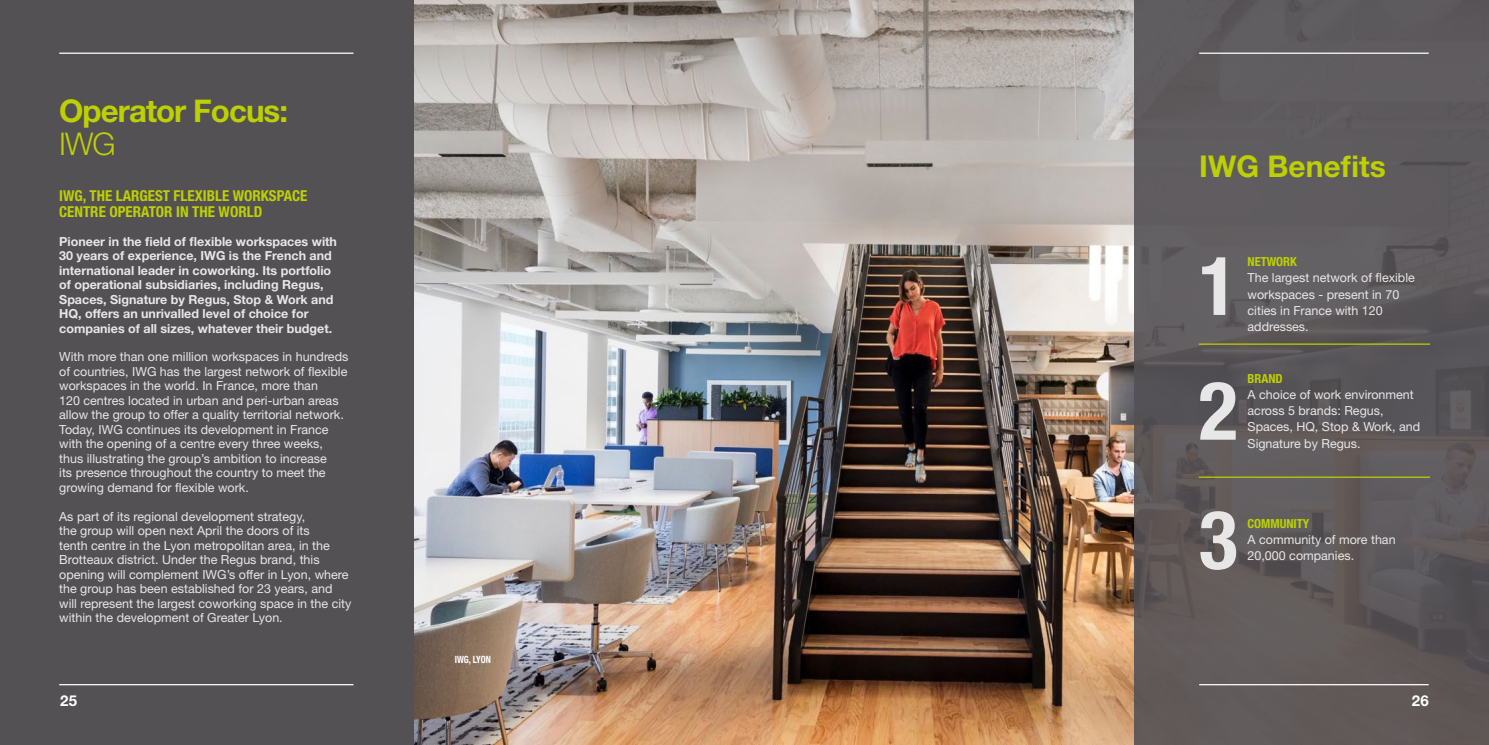
<style>
.page{position:relative;width:1489px;height:745px;background:#fff}
.page>*{position:absolute;margin:0;border:0;box-sizing:border-box;transform-origin:0 0}
.t1{font:700 condensed 81.25px "Helvetica Neue LT Std";color:#e8e7e7}
.t2{font:700 31.25px "Helvetica Neue LT Std";letter-spacing:-.03em;color:#bed000}
.t3{font:300 31.25px "Helvetica Neue LT Std";color:#bed000}
.t4{font:700 30px "Helvetica Neue LT Std";color:#bed000}
.t5{font:700 condensed 15px/16.2px "Helvetica Neue LT Std";color:#bed000}
.t6{font:700 15px "Helvetica Neue LT Std";color:#fff}
.t7{font:12.5px/14.5px "Helvetica Neue LT Std";color:#e8e7e7}
.t8{font:700 12.5px/14.5px "Helvetica Neue LT Std";color:#e8e7e7}
.t9{font:700 condensed 12.5px "Helvetica Neue LT Std";color:#bed000}
.t10{font:700 condensed 10px "Helvetica Neue LT Std";color:#fff;scale:.9 1}
</style>
<div class="page">
<img style="left:414px;top:0;width:720px;height:744px">
<svg style="left:1134px;top:0;width:354px;height:744px;fill:#605b5d"></svg>
<div style="left:0;top:0;width:414px;height:744px;background:#545155"></div>
<hr style="left:1199px;top:53px;width:229px;height:1px;background:#fff">
<hr style="left:59px;top:53px;width:294px;height:1px;background:#fff">
<hr style="left:1199px;top:683px;width:229px;height:1px;background:#fff">
<hr style="left:59px;top:683px;width:294px;height:1px;background:#fff">
<hr style="left:1198px;top:343px;width:231px;height:1px;background:#bed000">
<hr style="left:1198px;top:476px;width:231px;height:1px;background:#bed000">
<h2 class="t2" style="left:59px;top:91px;width:230px">Operator Focus:</h2>
<h2 class="t3" style="left:59px;top:125px;width:58px">IWG</h2>
<p class="t5" style="left:59px;top:187px;width:250px">IWG, THE LARGEST FLEXIBLE WORKSPACE<br>CENTRE OPERATOR IN THE WORLD</p>
<p class="t8" style="left:59px;top:233px;width:279px">Pioneer in the field of flexible workspaces with 30 years of experience, IWG is the French and international leader in coworking. Its portfolio of operational subsidiaries, including Regus, Spaces, Signature by Regus, Stop &amp; Work and HQ, offers an unrivalled level of choice for companies of all sizes, whatever their budget.</p>
<p class="t7" style="left:59px;top:349px;width:290px">With more than one million workspaces in hundreds of countries, IWG has the largest network of flexible workspaces in the world. In France, more than<br>120 centres located in urban and peri-urban areas allow the group to offer a quality territorial network.<br>Today, IWG continues its development in France with the opening of a centre every three weeks, thus illustrating the group’s ambition to increase<br>its presence throughout the country to meet the growing demand for flexible work.</p>
<p class="t7" style="left:59px;top:508px;width:294px">As part of its regional development strategy,<br>the group will open next April the doors of its<br>tenth centre in the Lyon metropolitan area, in the Brotteaux district. Under the Regus brand, this opening will complement IWG’s offer in Lyon, where the group has been established for 23 years, and will represent the largest coworking space in the city within the development of Greater Lyon.</p>
<p class="t10" style="left:454px;top:653px;width:42px">IWG, LYON</p>
<h3 class="t4" style="left:1199px;top:148px;width:188px">IWG Benefits</h3>
<h1 class="t1" style="left:1198px;top:236px;width:41px">1</h1>
<p class="t9" style="left:1247px;top:254px;width:51px">NETWORK</p>
<p class="t7" style="left:1247px;top:269px;width:169px;line-height:16.2px">The largest network of flexible workspaces - present in 70 cities in France with 120 addresses.</p>
<h1 class="t1" style="left:1198px;top:361px;width:41px">2</h1>
<p class="t9" style="left:1247px;top:370px;width:37px">BRAND</p>
<p class="t7" style="left:1247px;top:386px;width:174px;line-height:16.2px">A choice of work environment across 5 brands: Regus,<br>Spaces, HQ, Stop &amp; Work, and<br>Signature by Regus.</p>
<h1 class="t1" style="left:1198px;top:490px;width:41px">3</h1>
<p class="t9" style="left:1247px;top:515px;width:63px">COMMUNITY</p>
<p class="t7" style="left:1247px;top:531px;width:149px;line-height:16.2px">A community of more than<br>20,000 companies.</p>
<p class="t6" style="left:60px;top:691px;width:18px">25</p>
<p class="t6" style="left:1411px;top:691px;width:18px">26</p>
</div>
